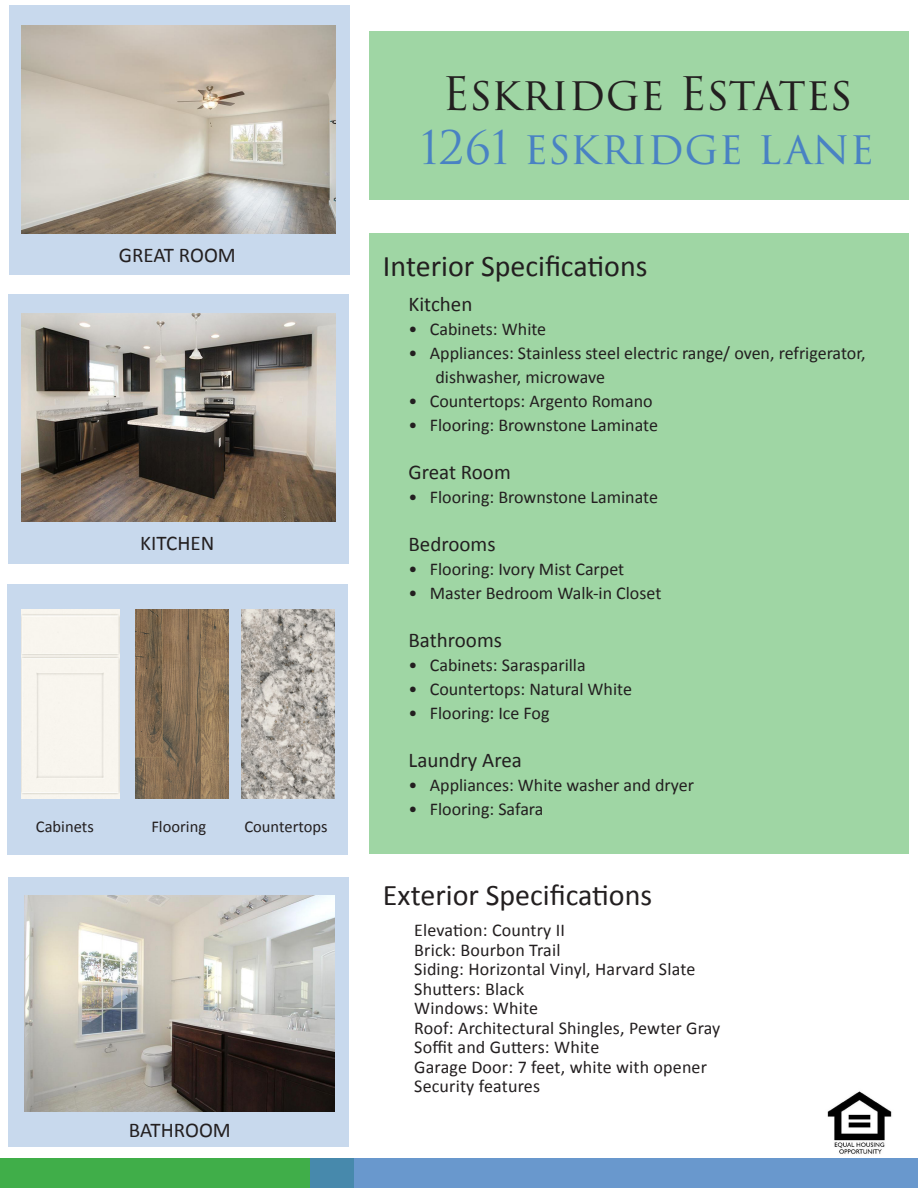
<style>
.page{position:relative;width:918px;height:1188px;background:#fff}
.page>*{position:absolute;margin:0;border:0;box-sizing:border-box;transform-origin:0 0}
.M_B_22{font:45px "Trajan Pro 3";color:#4982c3}
.M_B_22-2{font:45px "Trajan Pro 3";letter-spacing:-.01em;color:#231f20}
.M_B_18_L_24{font:30px "Calibri";color:#231f20}
.body_text_center{font:21px "Calibri";color:#231f20}
.M_B_18_L_24-2{font:21px "Calibri";color:#231f20}
.Paragraph_Style_1{font:21px "Calibri";color:#231f20}
.O_R_9_13_10{font:18px/24px "Calibri";color:#231f20}
.t1{font:16.5px "Calibri";color:#231f20}
</style>
<div class="page">
<img style="left:827px;top:1091px;width:65px;height:63px">
<div style="left:369px;top:233px;width:540px;height:621px;background:#9fd6a4"></div>
<div style="left:9px;top:877px;width:340px;height:270px;background:#c8d9ed"></div>
<div style="left:7px;top:584px;width:340px;height:270px;background:#c8d9ed"></div>
<div style="left:9px;top:294px;width:340px;height:270px;background:#c8d9ed"></div>
<div style="left:0;top:1158px;width:353px;height:30px;background:#40ae49"></div>
<div style="left:10px;top:5px;width:340px;height:270px;background:#c8d9ed"></div>
<div style="left:369px;top:31px;width:540px;height:169px;background:#9fd6a4"></div>
<svg style="left:310px;top:1158px;width:608px;height:30px;background:#6696ca"></svg>
<img style="left:21px;top:25px;width:315px;height:208px">
<img style="left:21px;top:313px;width:315px;height:208px">
<img style="left:135px;top:609px;width:94px;height:189px">
<img style="left:241px;top:609px;width:94px;height:189px">
<img style="left:24px;top:896px;width:311px;height:216px">
<img style="left:21px;top:609px;width:98px;height:189px">
<p class="M_B_18_L_24-2" style="left:119px;top:240px;width:119px">GREAT ROOM</p>
<p class="M_B_18_L_24-2" style="left:140px;top:529px;width:76px">KITCHEN</p>
<p class="t1" style="left:36px;top:815px;width:59px">Cabinets</p>
<p class="t1" style="left:151px;top:815px;width:56px">Flooring</p>
<p class="t1" style="left:244px;top:815px;width:85px">Countertops</p>
<p class="M_B_18_L_24-2" style="left:129px;top:1116px;width:104px">BATHROOM</p>
<p class="M_B_22-2" style="left:442px;top:63px;width:412px">Eskridge Estates</p>
<p class="M_B_22" style="left:420px;top:117px;width:455px">1261 eskridge lane</p>
<p class="M_B_18_L_24" style="left:383px;top:246px;width:266px">Interior Specifications</p>
<p class="body_text_center" style="left:409px;top:290px;width:65px">Kitchen</p>
<p class="O_R_9_13_10" style="left:409px;top:317px;width:139px">• Cabinets: White</p>
<p class="O_R_9_13_10" style="left:436px;top:341px;width:432px;text-indent:-27px">• Appliances: Stainless steel electric range/ oven, refrigerator, dishwasher, microwave</p>
<p class="O_R_9_13_10" style="left:409px;top:389px;width:246px">• Countertops: Argento Romano</p>
<p class="O_R_9_13_10" style="left:409px;top:413px;width:251px">• Flooring: Brownstone Laminate</p>
<p class="body_text_center" style="left:409px;top:458px;width:104px">Great Room</p>
<p class="O_R_9_13_10" style="left:409px;top:485px;width:251px">• Flooring: Brownstone Laminate</p>
<p class="Paragraph_Style_1" style="left:409px;top:530px;width:89px">Bedrooms</p>
<p class="O_R_9_13_10" style="left:409px;top:557px;width:217px">• Flooring: Ivory Mist Carpet</p>
<p class="O_R_9_13_10" style="left:409px;top:581px;width:254px">• Master Bedroom Walk-in Closet</p>
<p class="body_text_center" style="left:409px;top:626px;width:95px">Bathrooms</p>
<p class="O_R_9_13_10" style="left:409px;top:653px;width:179px">• Cabinets: Sarasparilla</p>
<p class="O_R_9_13_10" style="left:409px;top:677px;width:225px">• Countertops: Natural White</p>
<p class="O_R_9_13_10" style="left:409px;top:701px;width:143px">• Flooring: Ice Fog</p>
<p class="body_text_center" style="left:409px;top:746px;width:115px">Laundry Area</p>
<p class="O_R_9_13_10" style="left:409px;top:773px;width:287px">• Appliances: White washer and dryer</p>
<p class="O_R_9_13_10" style="left:409px;top:797px;width:136px">• Flooring: Safara</p>
<p class="M_B_18_L_24" style="left:383px;top:875px;width:271px">Exterior Specifications</p>
<p class="O_R_9_13_10" style="left:414px;top:918px;width:152px">Elevation: Country II</p>
<p class="O_R_9_13_10" style="left:414px;top:937px;width:148px">Brick: Bourbon Trail</p>
<p class="O_R_9_13_10" style="left:414px;top:957px;width:283px">Siding: Horizontal Vinyl, Harvard Slate</p>
<p class="O_R_9_13_10" style="left:414px;top:976px;width:111px">Shutters: Black</p>
<p class="O_R_9_13_10" style="left:414px;top:996px;width:125px">Windows: White</p>
<p class="O_R_9_13_10" style="left:414px;top:1015px;width:308px">Roof: Architectural Shingles, Pewter Gray</p>
<p class="O_R_9_13_10" style="left:414px;top:1035px;width:187px">Soffit and Gutters: White</p>
<p class="O_R_9_13_10" style="left:414px;top:1054px;width:294px">Garage Door: 7 feet, white with opener</p>
<p class="O_R_9_13_10" style="left:414px;top:1074px;width:127px">Security features</p>
</div>
